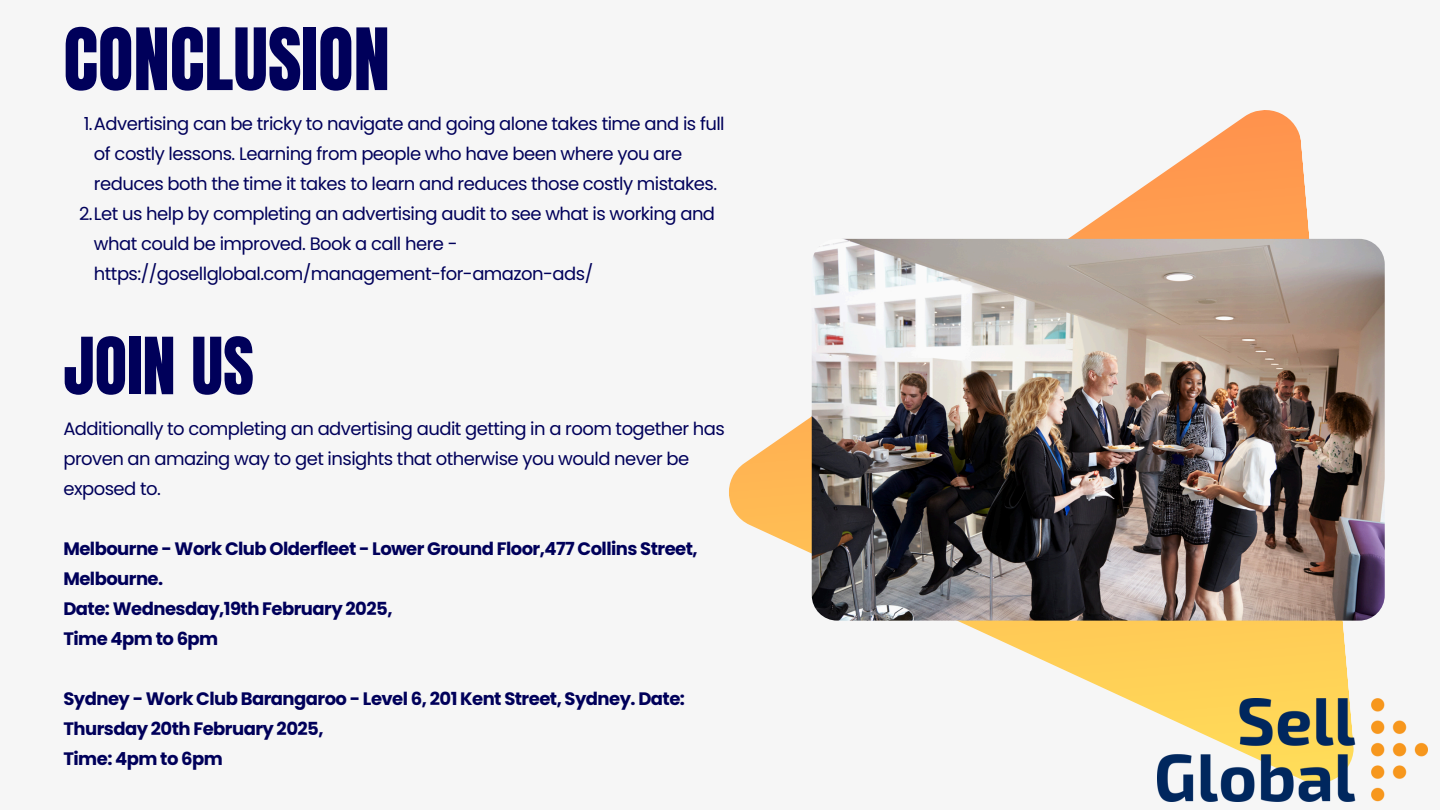
<style>
.page{position:relative;width:1440px;height:810px;background:#f6f6f6}
.page>*{position:absolute;margin:0;border:0;box-sizing:border-box;transform-origin:0 0}
.t1{font:73px "Anton";color:#00005a}
.t2{font:67px "Anton";color:#00005a}
.t3{font:18px/30px "Poppins";letter-spacing:-.03em;color:#00005a}
.t4{font:700 18px/30px "Poppins";letter-spacing:-.03em;color:#00005a}
</style>
<div class="page">
<svg style="left:729px;top:110px;width:626px;height:675px"></svg>
<img style="left:1158px;top:698px;width:270px;height:103px">
<img style="left:812px;top:239px;width:573px;height:382px;border-radius:25px">
<h1 class="t1" style="left:63px;top:22px;width:328px">CONCLUSION</h1>
<p class="t3" style="left:84px;top:109px;width:642px">1.Advertising can be tricky to navigate and going alone takes time and is full</p>
<p class="t3" style="left:94px;top:139px;width:590px">of costly lessons. Learning from people who have been where you are</p>
<p class="t3" style="left:94px;top:169px;width:625px">reduces both the time it takes to learn and reduces those costly mistakes.</p>
<p class="t3" style="left:79px;top:199px;width:638px">2.Let us help by completing an advertising audit to see what is working and</p>
<p class="t3" style="left:94px;top:229px;width:365px">what could be improved. Book a call here -</p>
<p class="t3" style="left:94px;top:259px;width:501px">https://gosellglobal.com/management-for-amazon-ads/</p>
<h2 class="t2" style="left:63px;top:332px;width:192px">JOIN US</h2>
<p class="t3" style="left:63px;top:414px;width:663px">Additionally to completing an advertising audit getting in a room together has proven an amazing way to get insights that otherwise you would never be exposed to.</p>
<p class="t4" style="left:63px;top:534px;width:636px">Melbourne - Work Club Olderfleet - Lower Ground Floor,477 Collins Street, Melbourne.<br>Date: Wednesday,19th February 2025,<br>Time 4pm to 6pm</p>
<p class="t4" style="left:63px;top:684px;width:623px">Sydney - Work Club Barangaroo - Level 6, 201 Kent Street, Sydney. Date:<br>Thursday 20th February 2025,<br>Time: 4pm to 6pm</p>
</div>
